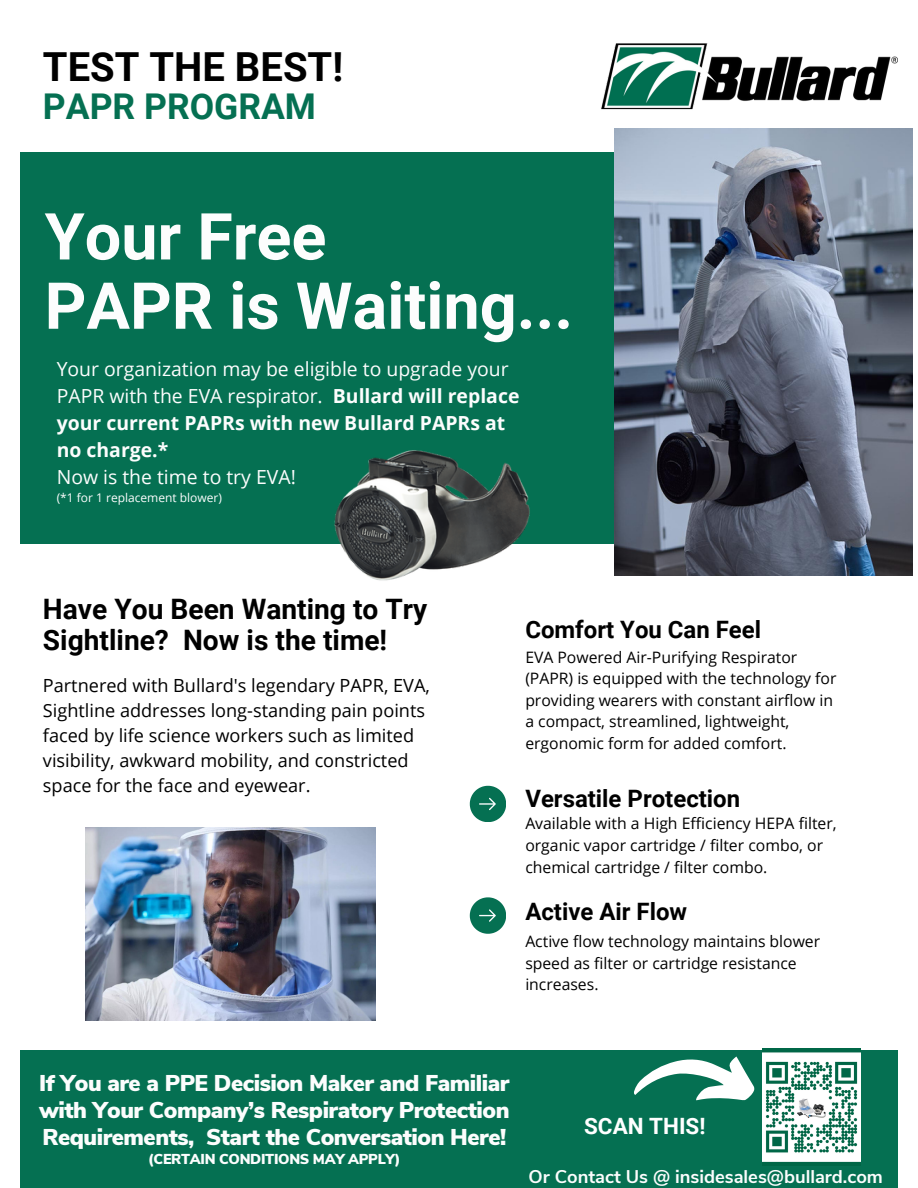
<style>
.page{position:relative;width:918px;height:1188px;background:#fff}
.page>*{position:absolute;margin:0;border:0;box-sizing:border-box;transform-origin:0 0}
.t1{font:700 64.8px/69.3px "Roboto";color:#fcfdfd}
.t2{font:700 40.05px "Roboto";color:#000}
.t3{font:700 35.55px "Roboto";color:#057052}
.t4{font:700 28.2px/30.3px "Roboto";color:#000}
.t5{font:700 24px "Roboto";color:#000}
.t6{font:900 22.8px/27px "Nunito Sans";letter-spacing:-.02em;color:#fcfdfd;text-align:justify}
.t7{font:700 22.5px "Roboto";color:#fff}
.t8{font:19.35px/27px "Open Sans";color:#fcfdfd}
.t9{font:700 18.3px "Nunito Sans";color:#fcfdfd}
.t10{font:18.15px/25px "Open Sans";color:#000}
.t11{font:15.75px/21.3px "Open Sans";color:#000}
.t12{font:900 14.4px "Nunito Sans";letter-spacing:-.02em;color:#fcfdfd}
.t13{font:12px "Open Sans";color:#fcfdfd}
.s1{font-weight:700}
</style>
<div class="page">
<div style="left:20px;top:153px;width:659px;height:391px;background:#057052"></div>
<div style="left:20px;top:1050px;width:878px;height:138px;background:#057052"></div>
<svg style="left:470px;top:786px;width:36px;height:36px"></svg>
<svg style="left:470px;top:897px;width:36px;height:36px"></svg>
<img style="left:601px;top:43px;width:296px;height:67px">
<img style="left:334px;top:450px;width:196px;height:131px">
<img style="left:614px;top:129px;width:298px;height:446px">
<img style="left:763px;top:1048px;width:98px;height:117px">
<svg style="left:634px;top:1056px;width:121px;height:44px"></svg>
<img style="left:85px;top:827px;width:290px;height:194px">
<p class="t2" style="left:43px;top:44px;width:302px">TEST THE BEST!</p>
<p class="t3" style="left:43px;top:86px;width:275px">PAPR PROGRAM</p>
<p class="t1" style="left:45px;top:203px;width:530px">Your Free<br>PAPR is Waiting...</p>
<p class="t8" style="left:57px;top:355px;width:464px">Your organization may be eligible to upgrade your PAPR with the EVA respirator. <span class="s1">Bullard will replace your current PAPRs with new Bullard PAPRs at no charge.*</span></p>
<p class="t8" style="left:57px;top:463px;width:241px">Now is the time to try EVA!</p>
<p class="t13" style="left:57px;top:489px;width:167px">(*1 for 1 replacement blower)</p>
<p class="t4" style="left:43px;top:595px;width:386px">Have You Been Wanting to Try<br>Sightline? Now is the time!</p>
<p class="t10" style="left:43px;top:672px;width:388px">Partnered with Bullard's legendary PAPR, EVA, Sightline addresses long-standing pain points faced by life science workers such as limited visibility, awkward mobility, and constricted space for the face and eyewear.</p>
<p class="t5" style="left:525px;top:616px;width:237px">Comfort You Can Feel</p>
<h5 class="t11" style="left:525px;top:646px;width:313px">EVA Powered Air-Purifying Respirator (PAPR) is equipped with the technology for providing wearers with constant airflow in a compact, streamlined, lightweight, ergonomic form for added comfort.</h5>
<h3 class="t5" style="left:525px;top:785px;width:216px">Versatile Protection</h3>
<p class="t11" style="left:525px;top:812px;width:313px;line-height:21.9px">Available with a High Efficiency HEPA filter, organic vapor cartridge / filter combo, or chemical cartridge / filter combo.</p>
<p class="t5" style="left:525px;top:898px;width:163px">Active Air Flow</p>
<p class="t11" style="left:525px;top:931px;width:296px">Active flow technology maintains blower speed as filter or cartridge resistance increases.</p>
<p class="t6" style="left:39px;top:1070px;width:472px">If You are a PPE Decision Maker and Familiar with Your Company’s Respiratory Protection Requirements, Start the Conversation Here!</p>
<p class="t12" style="left:148px;top:1150px;width:254px">(CERTAIN CONDITIONS MAY APPLY)</p>
<p class="t7" style="left:584px;top:1113px;width:123px">SCAN THIS!</p>
<h5 class="t9" style="left:528px;top:1165px;width:356px">Or Contact Us @ insidesales@bullard.com</h5>
</div>
